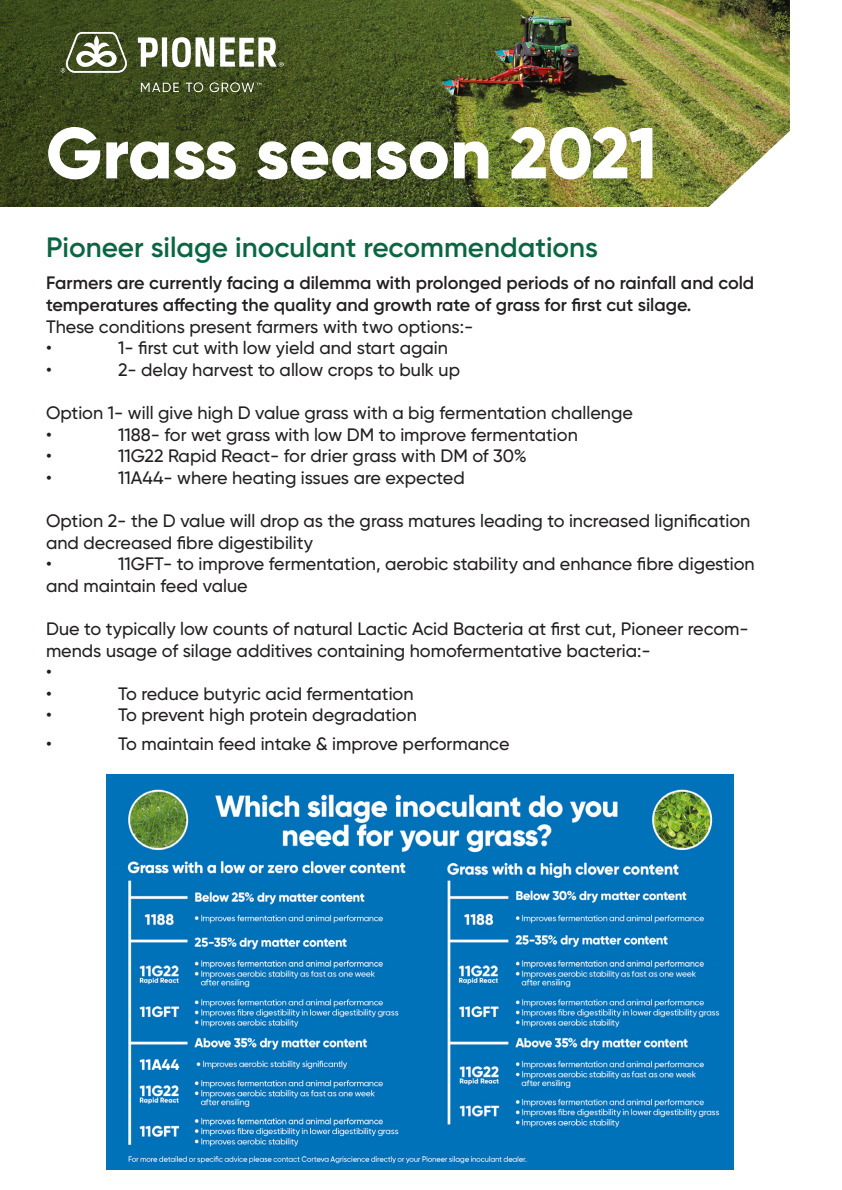
<style>
.page{position:relative;width:842px;height:1190px;background:#fff}
.page>*{position:absolute;margin:0;border:0;box-sizing:border-box;transform-origin:0 0}
.t1{font:800 72px "Gilroy";letter-spacing:-.01em;color:#fff}
.t2{font:600 28px "Gilroy";color:#0a6642}
.t3{font:500 18px/21.6px "Gilroy";color:#231f20}
.t4{font:600 18px/21.6px "Gilroy";color:#231f20}
</style>
<div class="page">
<img style="left:0;top:0;width:790px;height:207px">
<img style="left:567px;top:129px;width:223px;height:78px">
<img style="left:106px;top:774px;width:627px;height:396px">
<img style="left:60px;top:31px;width:223px;height:63px">
<p class="t1" style="left:46px;top:108px;width:613px">Grass season 2021</p>
<p class="t2" style="left:46px;top:229px;width:554px">Pioneer silage inoculant recommendations</p>
<p class="t4" style="left:46px;top:272px;width:710px">Farmers are currently facing a dilemma with prolonged periods of no rainfall and cold temperatures affecting the quality and growth rate of grass for first cut silage.</p>
<p class="t3" style="left:46px;top:315px;width:429px">These conditions present farmers with two options:-</p>
<p class="t3" style="left:46px;top:337px;width:7px">•</p>
<p class="t3" style="left:118px;top:337px;width:332px">1- first cut with low yield and start again</p>
<p class="t3" style="left:46px;top:359px;width:7px">•</p>
<p class="t3" style="left:118px;top:359px;width:344px">2- delay harvest to allow crops to bulk up</p>
<p class="t3" style="left:46px;top:402px;width:588px">Option 1- will give high D value grass with a big fermentation challenge</p>
<p class="t3" style="left:46px;top:423px;width:7px">•</p>
<p class="t3" style="left:118px;top:423px;width:461px">1188- for wet grass with low DM to improve fermentation</p>
<p class="t3" style="left:46px;top:445px;width:7px">•</p>
<p class="t3" style="left:118px;top:445px;width:410px">11G22 Rapid React- for drier grass with DM of 30%</p>
<p class="t3" style="left:46px;top:467px;width:7px">•</p>
<p class="t3" style="left:118px;top:467px;width:348px">11A44- where heating issues are expected</p>
<p class="t3" style="left:46px;top:510px;width:706px">Option 2- the D value will drop as the grass matures leading to increased lignification and decreased fibre digestibility</p>
<p class="t3" style="left:46px;top:553px;width:7px">•</p>
<p class="t3" style="left:46px;top:553px;width:710px;text-indent:72px">11GFT- to improve fermentation, aerobic stability and enhance fibre digestion and maintain feed value</p>
<p class="t3" style="left:46px;top:618px;width:704px">Due to typically low counts of natural Lactic Acid Bacteria at first cut, Pioneer recom&shy;mends usage of silage additives containing homofermentative bacteria:-</p>
<p class="t3" style="left:46px;top:661px;width:7px">•</p>
<p class="t3" style="left:46px;top:683px;width:7px">•</p>
<p class="t3" style="left:118px;top:683px;width:297px">To reduce butyric acid fermentation</p>
<p class="t3" style="left:46px;top:704px;width:7px">•</p>
<p class="t3" style="left:118px;top:704px;width:300px">To prevent high protein degradation</p>
<p class="t3" style="left:46px;top:733px;width:7px">•</p>
<p class="t3" style="left:118px;top:733px;width:393px">To maintain feed intake &amp; improve performance</p>
</div>
